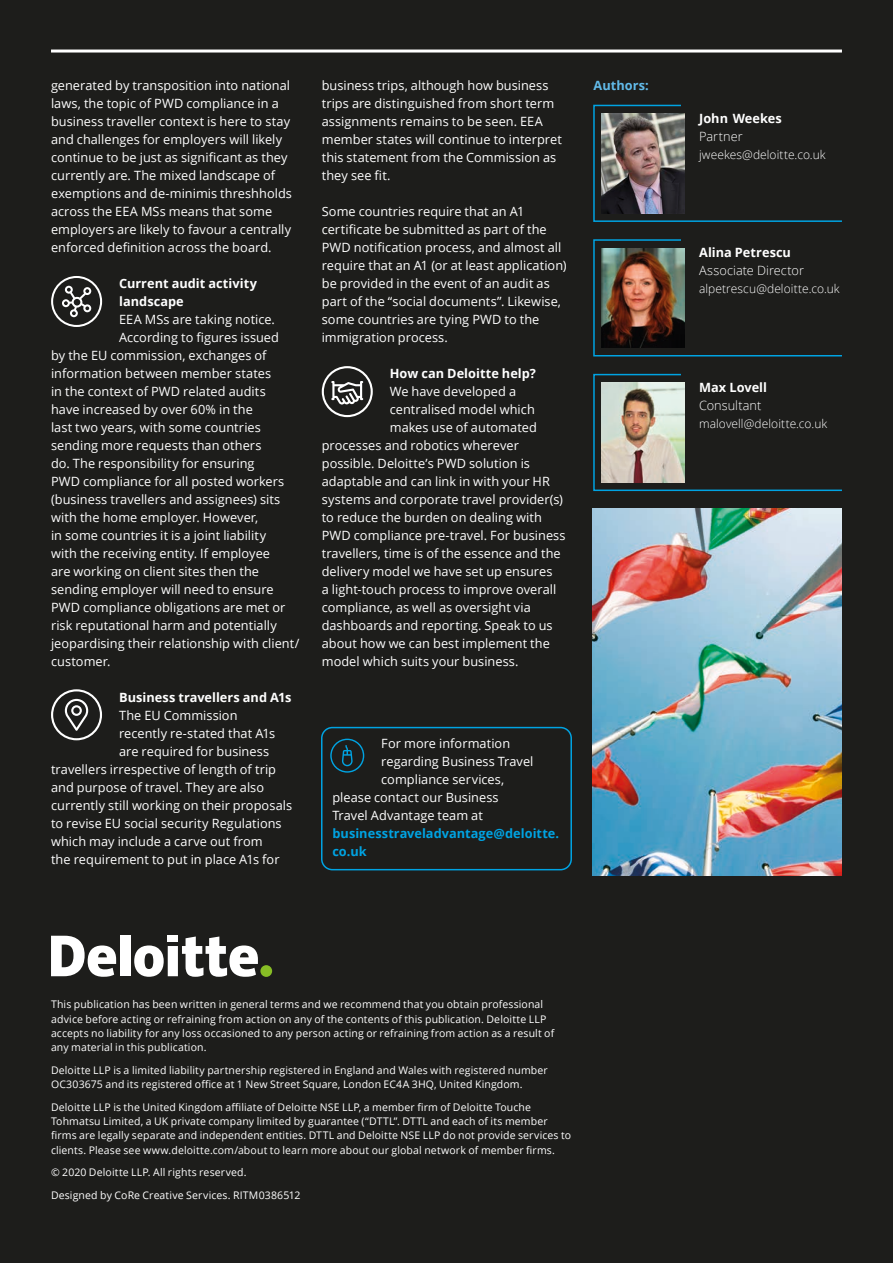
<style>
.page{position:relative;width:893px;height:1263px;background:#1d1d1b}
.page>*{position:absolute;margin:0;border:0;box-sizing:border-box;transform-origin:0 0}
.Body_copy__8_5_12pt{font:12.75px/18px "Open Sans";letter-spacing:.005em;color:#fff}
.Subhead__white_8_5_1{font:700 12.75px/18px "Open Sans";letter-spacing:.005em;color:#fff}
.Body_copy__8_5_12pt-2{font:700 12.75px "Open Sans";letter-spacing:.005em;color:#00a3e2}
.Subhead__white_8_5_1-2{font:300 12.75px "Open Sans";letter-spacing:.005em;color:#fff}
.Subhead__white_8_5_1-3{font:700 12.75px "Open Sans";letter-spacing:.005em;color:#62bbea}
.Subhead__white_8_5_1-4{font:300 12px "Open Sans";letter-spacing:.005em;color:#fff}
.Smaller_Text{font:10.5px/14.2px "Open Sans";letter-spacing:.01em;color:#fff}
</style>
<div class="page">
<div style="left:321px;top:727px;width:251px;height:143px;border:2px solid #00a3e2;border-radius:11px"></div>
<svg style="left:51px;top:276px;width:51px;height:51px"></svg>
<svg style="left:51px;top:689px;width:51px;height:51px"></svg>
<svg style="left:322px;top:366px;width:51px;height:51px"></svg>
<div style="left:260px;top:965px;width:12px;height:12px;background:#87bd25;border-radius:50%"></div>
<div style="left:120px;top:935px;width:10px;height:41px;background:#fff"></div>
<div style="left:168px;top:935px;width:10px;height:7px;background:#fff"></div>
<svg style="left:134px;top:936px;width:124px;height:41px"></svg>
<svg style="left:51px;top:936px;width:65px;height:41px"></svg>
<img style="left:592px;top:509px;width:250px;height:366px">
<hr style="left:51px;top:50px;width:791px;height:3px;background:#fff">
<svg style="left:593px;top:239px;width:249px;height:118px"></svg>
<svg style="left:593px;top:373px;width:249px;height:119px"></svg>
<svg style="left:593px;top:104px;width:249px;height:118px"></svg>
<svg style="left:330px;top:739px;width:34px;height:34px"></svg>
<p class="Body_copy__8_5_12pt" style="left:51px;top:76px;width:242px">generated by transposition into national laws, the topic of PWD compliance in a business traveller context is here to stay and challenges for employers will likely continue to be just as significant as they currently are. The mixed landscape of exemptions and de-minimis threshholds across the EEA MSs means that some employers are likely to favour a centrally enforced definition across the board.</p>
<p class="Subhead__white_8_5_1" style="left:119px;top:274px;width:139px">Current audit activity landscape</p>
<p class="Body_copy__8_5_12pt" style="left:119px;top:310px;width:157px">EEA MSs are taking notice.</p>
<p class="Body_copy__8_5_12pt" style="left:119px;top:328px;width:161px">According to figures issued</p>
<p class="Body_copy__8_5_12pt" style="left:51px;top:346px;width:217px">by the EU commission, exchanges of</p>
<p class="Body_copy__8_5_12pt" style="left:51px;top:364px;width:222px">information between member states</p>
<p class="Body_copy__8_5_12pt" style="left:51px;top:382px;width:216px">in the context of PWD related audits</p>
<p class="Body_copy__8_5_12pt" style="left:51px;top:400px;width:203px">have increased by over 60% in the</p>
<p class="Body_copy__8_5_12pt" style="left:51px;top:418px;width:211px">last two years, with some countries</p>
<p class="Body_copy__8_5_12pt" style="left:51px;top:436px;width:212px">sending more requests than others</p>
<p class="Body_copy__8_5_12pt" style="left:51px;top:454px;width:205px">do. The responsibility for ensuring</p>
<p class="Body_copy__8_5_12pt" style="left:51px;top:472px;width:235px">PWD compliance for all posted workers</p>
<p class="Body_copy__8_5_12pt" style="left:51px;top:490px;width:231px">(business travellers and assignees) sits</p>
<p class="Body_copy__8_5_12pt" style="left:51px;top:508px;width:209px">with the home employer. However,</p>
<p class="Body_copy__8_5_12pt" style="left:51px;top:526px;width:217px">in some countries it is a joint liability</p>
<p class="Body_copy__8_5_12pt" style="left:51px;top:544px;width:221px">with the receiving entity. If employee</p>
<p class="Body_copy__8_5_12pt" style="left:51px;top:562px;width:210px">are working on client sites then the</p>
<p class="Body_copy__8_5_12pt" style="left:51px;top:580px;width:224px">sending employer will need to ensure</p>
<p class="Body_copy__8_5_12pt" style="left:51px;top:598px;width:236px">PWD compliance obligations are met or</p>
<p class="Body_copy__8_5_12pt" style="left:51px;top:616px;width:227px">risk reputational harm and potentially</p>
<p class="Body_copy__8_5_12pt" style="left:51px;top:634px;width:250px">jeopardising their relationship with client/</p>
<p class="Body_copy__8_5_12pt" style="left:51px;top:652px;width:61px">customer.</p>
<p class="Subhead__white_8_5_1" style="left:119px;top:688px;width:174px">Business travellers and A1s</p>
<p class="Body_copy__8_5_12pt" style="left:119px;top:706px;width:120px">The EU Commission</p>
<p class="Body_copy__8_5_12pt" style="left:119px;top:724px;width:158px">recently re-stated that A1s</p>
<p class="Body_copy__8_5_12pt" style="left:119px;top:742px;width:152px">are required for business</p>
<p class="Body_copy__8_5_12pt" style="left:51px;top:760px;width:227px">travellers irrespective of length of trip</p>
<p class="Body_copy__8_5_12pt" style="left:51px;top:778px;width:215px">and purpose of travel. They are also</p>
<p class="Body_copy__8_5_12pt" style="left:51px;top:796px;width:243px">currently still working on their proposals</p>
<p class="Body_copy__8_5_12pt" style="left:51px;top:814px;width:232px">to revise EU social security Regulations</p>
<p class="Body_copy__8_5_12pt" style="left:51px;top:832px;width:213px">which may include a carve out from</p>
<p class="Body_copy__8_5_12pt" style="left:51px;top:850px;width:230px">the requirement to put in place A1s for</p>
<p class="Body_copy__8_5_12pt" style="left:322px;top:76px;width:242px">business trips, although how business trips are distinguished from short term assignments remains to be seen. EEA member states will continue to interpret this statement from the Commission as they see fit.</p>
<p class="Body_copy__8_5_12pt" style="left:322px;top:202px;width:246px">Some countries require that an A1 certificate be submitted as part of the PWD notification process, and almost all require that an A1 (or at least application) be provided in the event of an audit as part of the “social documents”. Likewise, some countries are tying PWD to the immigration process.</p>
<p class="Subhead__white_8_5_1" style="left:390px;top:364px;width:147px">How can Deloitte help?</p>
<p class="Body_copy__8_5_12pt" style="left:390px;top:382px;width:128px">We have developed a</p>
<p class="Body_copy__8_5_12pt" style="left:390px;top:400px;width:147px">centralised model which</p>
<p class="Body_copy__8_5_12pt" style="left:390px;top:418px;width:149px">makes use of automated</p>
<p class="Body_copy__8_5_12pt" style="left:322px;top:436px;width:199px">processes and robotics wherever</p>
<p class="Body_copy__8_5_12pt" style="left:322px;top:454px;width:210px">possible. Deloitte’s PWD solution is</p>
<p class="Body_copy__8_5_12pt" style="left:322px;top:472px;width:230px">adaptable and can link in with your HR</p>
<p class="Body_copy__8_5_12pt" style="left:322px;top:490px;width:243px">systems and corporate travel provider(s)</p>
<p class="Body_copy__8_5_12pt" style="left:322px;top:508px;width:222px">to reduce the burden on dealing with</p>
<p class="Body_copy__8_5_12pt" style="left:322px;top:526px;width:245px">PWD compliance pre-travel. For business</p>
<p class="Body_copy__8_5_12pt" style="left:322px;top:544px;width:240px">travellers, time is of the essence and the</p>
<p class="Body_copy__8_5_12pt" style="left:322px;top:562px;width:232px">delivery model we have set up ensures</p>
<p class="Body_copy__8_5_12pt" style="left:322px;top:580px;width:236px">a light-touch process to improve overall</p>
<p class="Body_copy__8_5_12pt" style="left:322px;top:598px;width:211px">compliance, as well as oversight via</p>
<p class="Body_copy__8_5_12pt" style="left:322px;top:616px;width:232px">dashboards and reporting. Speak to us</p>
<p class="Body_copy__8_5_12pt" style="left:322px;top:634px;width:230px">about how we can best implement the</p>
<p class="Body_copy__8_5_12pt" style="left:322px;top:652px;width:198px">model which suits your business.</p>
<p class="Body_copy__8_5_12pt" style="left:381px;top:734px;width:130px">For more information</p>
<p class="Body_copy__8_5_12pt" style="left:381px;top:752px;width:154px">regarding Business Travel</p>
<p class="Body_copy__8_5_12pt" style="left:381px;top:770px;width:125px">compliance services,</p>
<p class="Body_copy__8_5_12pt" style="left:332px;top:788px;width:168px">please contact our Business</p>
<p class="Body_copy__8_5_12pt" style="left:332px;top:806px;width:152px">Travel Advantage team at</p>
<p class="Body_copy__8_5_12pt-2" style="left:332px;top:824px;width:228px">businesstraveladvantage@deloitte.</p>
<p class="Body_copy__8_5_12pt-2" style="left:332px;top:842px;width:36px">co.uk</p>
<p class="Subhead__white_8_5_1-3" style="left:594px;top:76px;width:57px">Authors:</p>
<p class="Subhead__white_8_5_1" style="left:699px;top:109px;width:84px">John Weekes</p>
<p class="Subhead__white_8_5_1-2" style="left:699px;top:128px;width:45px">Partner</p>
<p class="Subhead__white_8_5_1-4" style="left:699px;top:147px;width:128px">jweekes@deloitte.co.uk</p>
<p class="Subhead__white_8_5_1" style="left:699px;top:243px;width:93px">Alina Petrescu</p>
<p class="Subhead__white_8_5_1-2" style="left:699px;top:262px;width:107px">Associate Director</p>
<p class="Subhead__white_8_5_1-4" style="left:699px;top:281px;width:142px">alpetrescu@deloitte.co.uk</p>
<p class="Subhead__white_8_5_1" style="left:699px;top:378px;width:69px">Max Lovell</p>
<p class="Subhead__white_8_5_1-2" style="left:699px;top:397px;width:64px">Consultant</p>
<p class="Subhead__white_8_5_1-4" style="left:699px;top:416px;width:130px">malovell@deloitte.co.uk</p>
<p class="Smaller_Text" style="left:51px;top:997px;width:505px">This publication has been written in general terms and we recommend that you obtain professional advice before acting or refraining from action on any of the contents of this publication. Deloitte LLP accepts no liability for any loss occasioned to any person acting or refraining from action as a result of any material in this publication.</p>
<p class="Smaller_Text" style="left:51px;top:1063px;width:498px">Deloitte LLP is a limited liability partnership registered in England and Wales with registered number<br>OC303675 and its registered office at 1 New Street Square, London EC4A 3HQ, United Kingdom.</p>
<p class="Smaller_Text" style="left:51px;top:1100px;width:522px">Deloitte LLP is the United Kingdom affiliate of Deloitte NSE LLP, a member firm of Deloitte Touche Tohmatsu Limited, a UK private company limited by guarantee (“DTTL”. DTTL and each of its member firms are legally separate and independent entities. DTTL and Deloitte NSE LLP do not provide services to clients. Please see www.deloitte.com/about to learn more about our global network of member firms.</p>
<p class="Smaller_Text" style="left:51px;top:1165px;width:197px">© 2020 Deloitte LLP. All rights reserved.</p>
<p class="Smaller_Text" style="left:51px;top:1188px;width:251px">Designed by CoRe Creative Services. RITM0386512</p>
</div>
